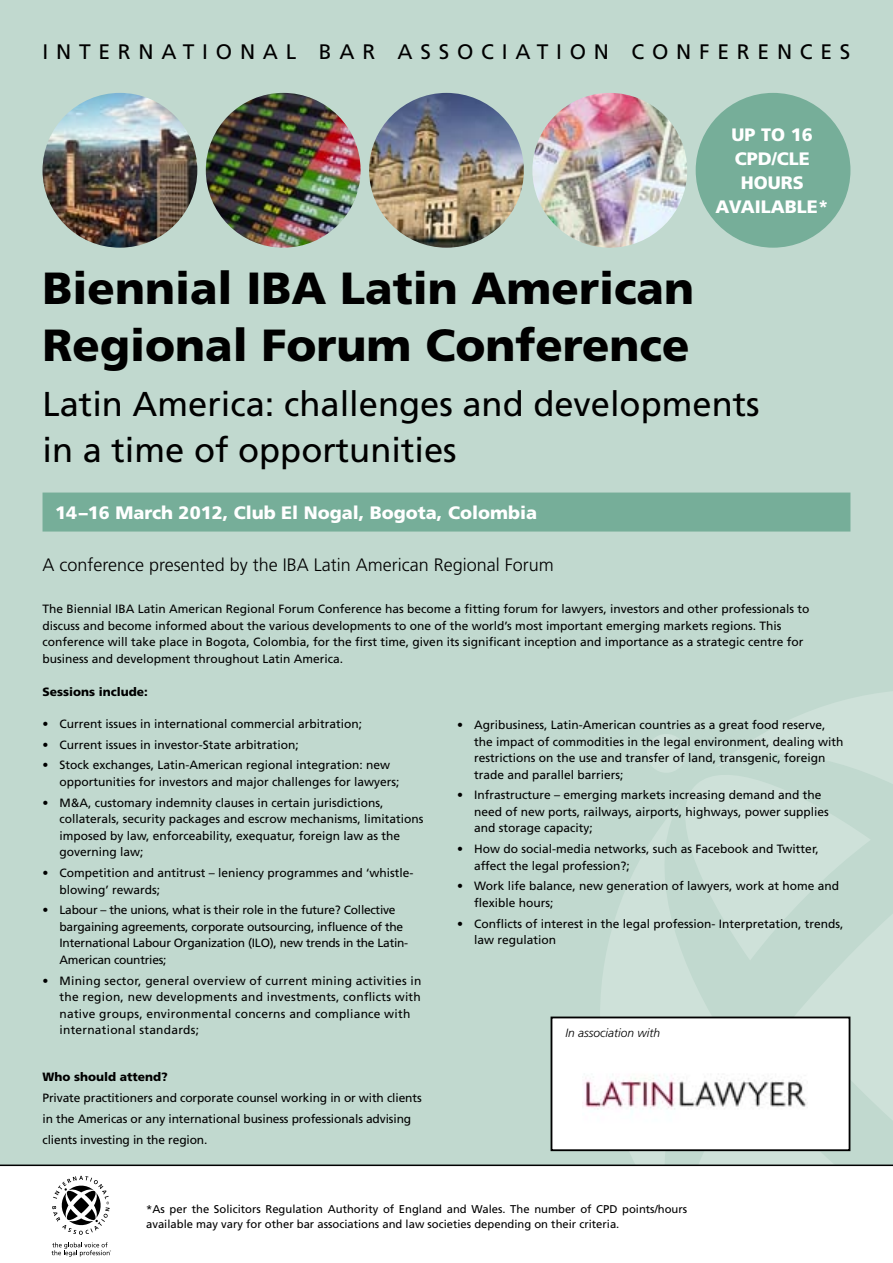
<style>
.page{position:relative;width:893px;height:1263px;background:#c1d9cf}
.page>*{position:absolute;margin:0;border:0;box-sizing:border-box;transform-origin:0 0}
.t1{font:900 45px/57px "Frutiger";color:#000}
.t2{font:34.5px/46.5px "Frutiger";color:#000}
.t3{font:21px "Frutiger";letter-spacing:.37em;color:#000}
.t4{font:900 18px/24px "Frutiger";color:#fff;text-align:center}
.t5{font:300 18px "Frutiger";color:#000}
.t6{font:12px/16.5px "Frutiger";color:#000}
.t7{font:12px/16.5px "Frutiger";letter-spacing:-.02em;color:#000}
.t8{font:12px/16.5px "Frutiger";letter-spacing:.02em;color:#000}
.t9{font:900 12px "Frutiger";color:#000}
.t10{font:italic 300 12px "Frutiger";color:#000}
.t11{font:11.25px/14.2px "Frutiger";color:#000}
</style>
<div class="page">
<svg style="left:573px;top:852px;width:72px;height:312px"></svg>
<svg style="left:645px;top:692px;width:248px;height:472px"></svg>
<div style="left:0;top:1164px;width:893px;height:99px;background:#fff"></div>
<div style="left:696px;top:93px;width:154px;height:155px;background:#76ae99;border-radius:50%"></div>
<img style="left:43px;top:93px;width:154px;height:155px;border-radius:77px">
<img style="left:206px;top:93px;width:155px;height:155px;border-radius:77px">
<img style="left:369px;top:93px;width:155px;height:155px;border-radius:77px">
<img style="left:532px;top:93px;width:155px;height:155px;border-radius:77px">
<div style="left:43px;top:492px;width:807px;height:39px;background:#76ae99"></div>
<svg style="left:52px;top:1176px;width:58px;height:59px;background:#bbb"></svg>
<svg style="left:52px;top:1242px;width:59px;height:14px"></svg>
<div style="left:551px;top:1017px;width:298px;height:133px;background:#fff"></div>
<div style="left:551px;top:1016px;width:299px;height:135px;border:2px solid #000"></div>
<img style="left:584px;top:1075px;width:224px;height:35px">
<h3 class="t3" style="left:43px;top:39px;width:55px">inter</h3>
<h3 class="t3" style="left:139px;top:39px;width:220px">nat iona l bar</h3>
<h3 class="t3" style="left:398px;top:39px;width:18px">ass</h3>
<h3 class="t3" style="left:457px;top:39px;width:278px">oc iat ion c onfere</h3>
<h3 class="t3" style="left:777px;top:39px;width:41px">n ces</h3>
<h3 class="t4" style="left:716px;top:123px;width:115px">UP TO 16<br>CPD/CLE<br>HOURS<br>AVAILABLE*</h3>
<h1 class="t1" style="left:43px;top:258px;width:653px">Biennial IBA Latin American<br>Regional Forum Conference</h1>
<h2 class="t2" style="left:43px;top:380px;width:719px">Latin America: challenges and developments in a time of opportunities</h2>
<h3 class="t4" style="left:55px;top:500px;width:483px">14–16 March 2012, Club El Nogal, Bogota, Colombia</h3>
<h3 class="t5" style="left:43px;top:555px;width:513px">A conference presented by the IBA Latin American Regional Forum</h3>
<p class="t6" style="left:43px;top:601px;width:768px">The B iennial IBA Latin American Regional Forum Conference has become a fitting forum for lawyers, investors and other professionals to discuss and become informed about the various developments to one of the world’s most important emerging markets regions. This conference will take place in Bogota, Colombia, for the first time, given its significant inception and importance as a strategic centre for business and development throughout Latin America.</p>
<p class="t9" style="left:43px;top:685px;width:107px">Sessions include:</p>
<p class="t6" style="left:43px;top:715px;width:321px">• Current issues in international commercial arbitration;</p>
<p class="t6" style="left:43px;top:736px;width:258px">• Current issues in investor-State arbitration;</p>
<p class="t6" style="left:60px;top:757px;width:342px;text-indent:-17px">• Stock exchanges, Latin-American regional integration: new opportunities for investors and major challenges for lawyers;</p>
<p class="t6" style="left:60px;top:794px;width:366px;text-indent:-17px">• M&amp;A, customary indemnity clauses in certain jurisdictions, collaterals, security packages and escrow mechanisms, limitations imposed by law, enforceability, exequatur, foreign law as the governing law;</p>
<p class="t6" style="left:60px;top:864px;width:356px;text-indent:-17px">• Competition and antitrust – leniency programmes and ‘whistle&shy;blowing’ rewards;</p>
<p class="t7" style="left:60px;top:902px;width:350px;text-indent:-17px">• Labour – the unions, what is their role in the future? Collective bargaining agreements, corporate outsourcing, influence of the International Labour Organization (ILO), new trends in the Latin-American countries;</p>
<p class="t8" style="left:60px;top:972px;width:363px;text-indent:-17px">• Mining sector, general overview of current mining activities in the region, new developments and investments, conflicts with native groups, environmental concerns and compliance with international standards;</p>
<p class="t9" style="left:43px;top:1070px;width:127px">Who should attend?</p>
<p class="t6" style="left:43px;top:1087px;width:381px;line-height:20.7px">Private practitioners and corporate counsel working in or with clients in the Americas or any international business professionals advising clients investing in the region.</p>
<p class="t6" style="left:474px;top:716px;width:371px;text-indent:-17px">• Agribusiness, Latin-American countries as a great food reserve, the impact of commodities in the legal environment, dealing with restrictions on the use and transfer of land, transgenic, foreign trade and parallel barriers;</p>
<p class="t6" style="left:474px;top:787px;width:356px;text-indent:-17px">• Infrastructure – emerging markets increasing demand and the need of new ports, railways, airports, highways, power supplies and storage capacity;</p>
<p class="t6" style="left:474px;top:840px;width:346px;text-indent:-17px">• How do social-media networks, such as Facebook and Twitter, affect the legal profession?;</p>
<p class="t6" style="left:474px;top:878px;width:367px;text-indent:-17px">• Work life balance, new generation of lawyers, work at home and flexible hours;</p>
<p class="t6" style="left:474px;top:915px;width:371px;text-indent:-17px">• Conflicts of interest in the legal profession- Interpretation, trends, law regulation</p>
<p class="t10" style="left:565px;top:1026px;width:96px">In association with</p>
<p class="t11" style="left:146px;top:1202px;width:543px">*As per the Solicitors Regulation Authority of England and Wales. The number of CPD points/hours available may vary for other bar associations and law societies depending on their criteria.</p>
</div>
